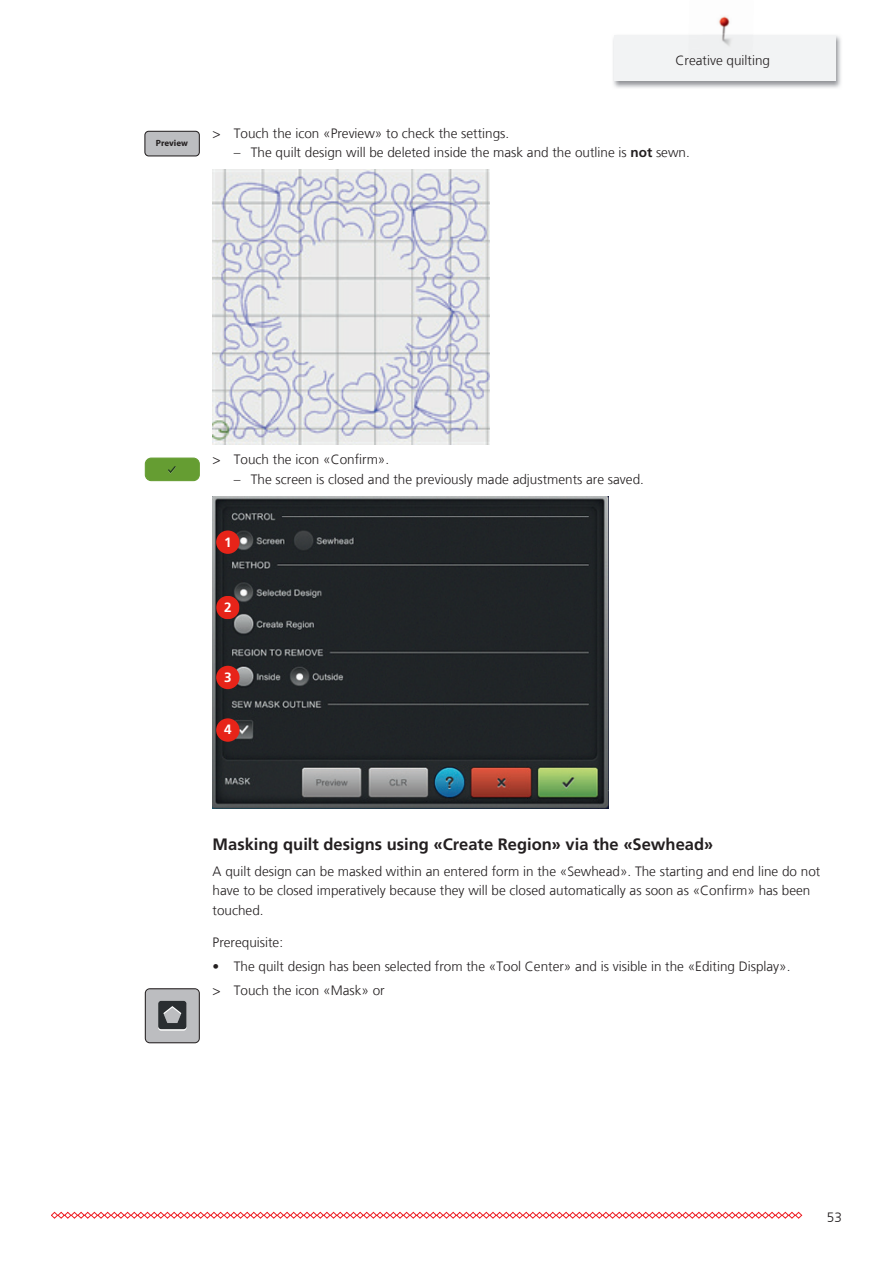
<style>
.page{position:relative;width:893px;height:1263px;background:#fff}
.page>*{position:absolute;margin:0;border:0;box-sizing:border-box;transform-origin:0 0}
.t1{font:700 16.5px "Frutiger LT Com";color:#231f20}
.t2{font:300 13.5px/19.6px "Frutiger LT Com";color:#231f20}
.t3{font:700 13.5px "Frutiger";color:#fff}
.t4{font:700 9px "Myriad Pro";letter-spacing:-.005em;color:#231f20}
.s1{font-weight:700}
</style>
<div class="page">
<img style="left:613px;top:35px;width:228px;height:53px">
<div style="left:614px;top:35px;width:222px;height:46px;background:#f2f3f4"></div>
<img style="left:718px;top:16px;width:13px;height:30px">
<svg style="left:51px;top:1212px;width:751px;height:6px"></svg>
<img style="left:213px;top:170px;width:276px;height:275px">
<img style="left:213px;top:497px;width:395px;height:312px">
<div style="left:216px;top:530px;width:24px;height:24px;background:#e72419;border-radius:50%"></div>
<div style="left:216px;top:596px;width:24px;height:23px;background:#e72419;border-radius:50%"></div>
<div style="left:216px;top:666px;width:24px;height:23px;background:#e72419;border-radius:50%"></div>
<div style="left:216px;top:718px;width:24px;height:24px;background:#e72419;border-radius:50%"></div>
<div style="left:145px;top:131px;width:54px;height:25px;background:#bcbdc0;border-radius:4px"></div>
<div style="left:144px;top:131px;width:56px;height:25px;border:1px solid #231f20;border-radius:4px"></div>
<svg style="left:145px;top:458px;width:55px;height:23px"></svg>
<div style="left:145px;top:989px;width:54px;height:54px;background:#bcbdc0;border-radius:6px"></div>
<div style="left:145px;top:988px;width:55px;height:55px;border:1px solid #231f20;border-radius:5px"></div>
<svg style="left:158px;top:1001px;width:29px;height:30px"></svg>
<p class="t4" style="left:156px;top:137px;width:33px">Preview</p>
<p class="t2" style="left:676px;top:50px;width:96px">Creative quilting</p>
<p class="t2" style="left:213px;top:123px;width:298px">&gt; Touch the icon «Preview» to check the settings.</p>
<p class="t2" style="left:234px;top:143px;width:457px">– The quilt design will be deleted inside the mask and the outline is <span class="s1">not</span> sewn.</p>
<p class="t2" style="left:213px;top:450px;width:178px">&gt; Touch the icon «Confirm».</p>
<p class="t2" style="left:234px;top:469px;width:412px">– The screen is closed and the previously made adjustments are saved.</p>
<p class="t3" style="left:224px;top:534px;width:9px">1</p>
<p class="t3" style="left:224px;top:599px;width:9px">2</p>
<p class="t3" style="left:224px;top:669px;width:9px">3</p>
<p class="t3" style="left:224px;top:722px;width:9px">4</p>
<p class="t1" style="left:213px;top:834px;width:502px">Masking quilt designs using «Create Region» via the «Sewhead»</p>
<p class="t2" style="left:213px;top:861px;width:609px">A quilt design can be masked within an entered form in the «Sewhead». The starting and end line do not have to be closed imperatively because they will be closed automatically as soon as «Confirm» has been touched.</p>
<p class="t2" style="left:213px;top:933px;width:72px">Prerequisite:</p>
<p class="t2" style="left:213px;top:954px;width:579px;line-height:23.9px">• The quilt design has been selected from the «Tool Center» and is visible in the «Editing Display». &gt; Touch the icon «Mask» or</p>
<p class="t2" style="left:827px;top:1207px;width:17px">53</p>
</div>
